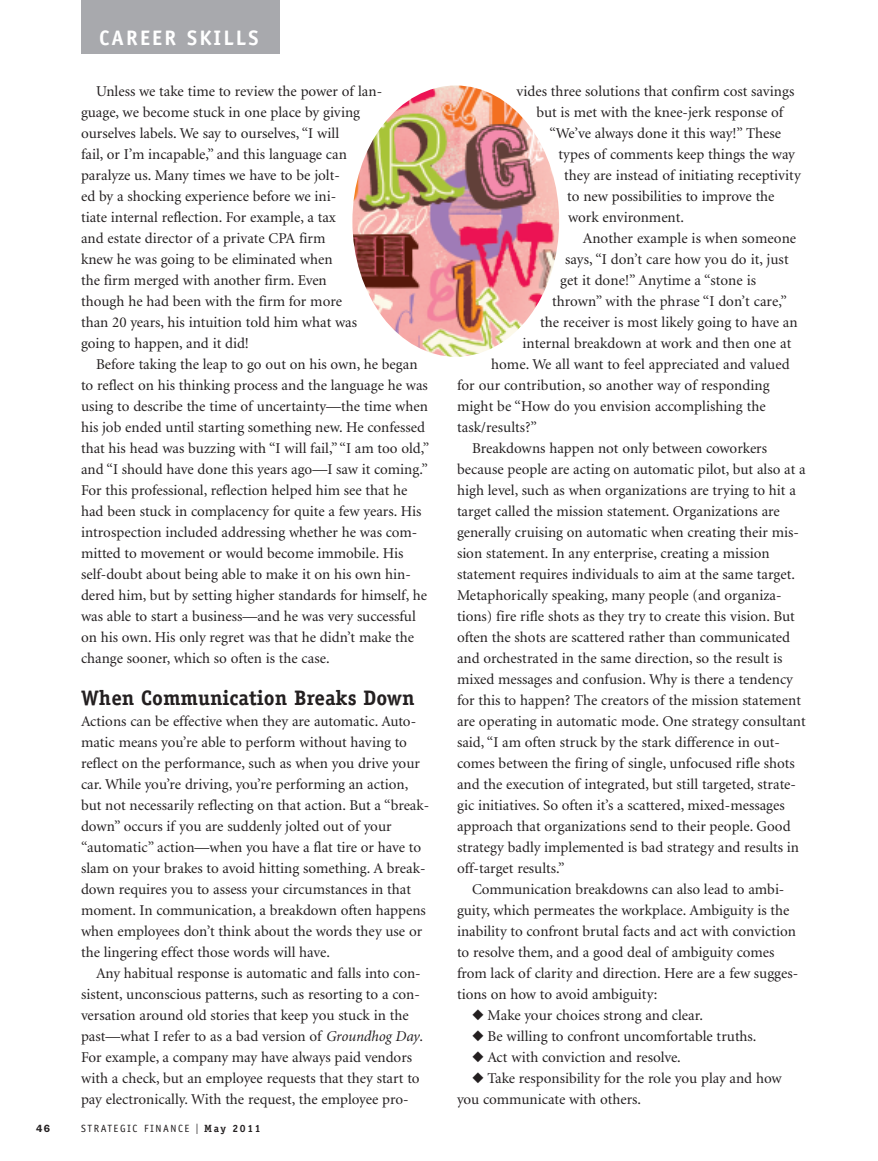
<style>
.page{position:relative;width:878px;height:1161px;background:#fff}
.page>*{position:absolute;margin:0;border:0;box-sizing:border-box;transform-origin:0 0}
.t1{font:700 21px "Officina Serif";color:#231f20}
.t2{font:700 21px "Officina Sans";letter-spacing:.1em;color:#fff}
.t3{font:15px/21px "Minion";color:#231f20}
.t4{font:10.5px "Officina Sans";letter-spacing:.15em;color:#231f20}
.t5{font:600 10.5px "Franklin Gothic";color:#231f20}
.s1{font-style:italic}
.s2{font-family:"Franklin Gothic";font-size:15px}
.s3{font-family:"Officina Serif";font-weight:700}
</style>
<div class="page">
<div style="left:81px;top:0;width:198px;height:54px;background:#a8a9ad"></div>
<img style="left:352px;top:86px;width:207px;height:271px">
<h1 class="t2" style="left:99px;top:30px;width:161px">CAREER SKILLS</h1>
<p class="t3" style="left:81px;top:82px;width:302px;text-indent:15px">Unless we take time to review the power of lan&shy;guage, we become stuck in one place by giving ourselves labels. We say to ourselves, “I will<br>fail, or I’m incapable,” and this language can paralyze us. Many times we have to be jolt-<br>ed by a shocking experience before we ini-<br>tiate internal reflection. For example, a tax<br>and estate director of a private CPA firm<br>knew he was going to be eliminated when<br>the firm merged with another firm. Even<br>though he had been with the firm for more<br>than 20 years, his intuition told him what was going to happen, and it did!</p>
<p class="t3" style="left:81px;top:355px;width:350px;text-indent:15px">Before taking the leap to go out on his own, he began to reflect on his thinking process and the language he was using to describe the time of uncertainty—the time when his job ended until starting something new. He confessed that his head was buzzing with “I will fail,” “I am too old,” and “I should have done this years ago—I saw it coming.” For this professional, reflection helped him see that he had been stuck in complacency for quite a few years. His introspection included addressing whether he was com&shy;mitted to movement or would become immobile. His self-doubt about being able to make it on his own hin&shy;dered him, but by setting higher standards for himself, he was able to start a business—and he was very successful on his own. His only regret was that he didn’t make the change sooner, which so often is the case.</p>
<h1 class="t1" style="left:81px;top:690px;width:335px">When Communication Breaks Down</h1>
<p class="t3" style="left:81px;top:712px;width:350px">Actions can be effective when they are automatic. Auto&shy;matic means you’re able to perform without having to reflect on the performance, such as when you drive your car. While you’re driving, you’re performing an action, but not necessarily reflecting on that action. But a “break&shy;down” occurs if you are suddenly jolted out of your “automatic” action—when you have a flat tire or have to slam on your brakes to avoid hitting something. A break&shy;down requires you to assess your circumstances in that moment. In communication, a breakdown often happens when employees don’t think about the words they use or the lingering effect those words will have.</p>
<p class="t3" style="left:81px;top:964px;width:343px;text-indent:15px">Any habitual response is automatic and falls into con&shy;sistent, unconscious patterns, such as resorting to a con&shy;versation around old stories that keep you stuck in the past—what I refer to as a bad version of <span class="s1">Groundhog Day</span>.<br>For example, a company may have always paid vendors with a check, but an employee requests that they start to pay electronically. With the request, the employee pro-</p>
<p class="t5" style="left:36px;top:1125px;width:16px">46</p>
<p class="t4" style="left:81px;top:1125px;width:181px">STRATEGIC FINANCE <span class="s2">I</span> <span class="s3">May 2011</span></p>
<p class="t3" style="left:516px;top:82px;width:279px">vides three solutions that confirm cost savings</p>
<p class="t3" style="left:536px;top:103px;width:248px">but is met with the knee-jerk response of</p>
<p class="t3" style="left:549px;top:124px;width:233px">“We’ve always done it this way!” These</p>
<p class="t3" style="left:558px;top:145px;width:238px">types of comments keep things the way</p>
<p class="t3" style="left:564px;top:166px;width:238px">they are instead of initiating receptivity</p>
<p class="t3" style="left:567px;top:187px;width:209px">to new possibilities to improve the</p>
<p class="t3" style="left:568px;top:208px;width:117px">work environment.</p>
<p class="t3" style="left:582px;top:229px;width:215px">Another example is when someone</p>
<p class="t3" style="left:565px;top:250px;width:225px">says, “I don’t care how you do it, just</p>
<p class="t3" style="left:560px;top:271px;width:197px">get it done!” Anytime a “stone is</p>
<p class="t3" style="left:552px;top:292px;width:236px">thrown” with the phrase “I don’t care,”</p>
<p class="t3" style="left:540px;top:313px;width:259px">the receiver is most likely going to have an</p>
<p class="t3" style="left:522px;top:334px;width:270px">internal breakdown at work and then one at</p>
<p class="t3" style="left:491px;top:355px;width:300px">home. We all want to feel appreciated and valued</p>
<p class="t3" style="left:457px;top:376px;width:314px">for our contribution, so another way of responding</p>
<p class="t3" style="left:457px;top:397px;width:310px">might be “How do you envision accomplishing the</p>
<p class="t3" style="left:457px;top:418px;width:81px">task/results?”</p>
<p class="t3" style="left:472px;top:439px;width:296px">Breakdowns happen not only between coworkers</p>
<p class="t3" style="left:457px;top:460px;width:350px">because people are acting on automatic pilot, but also at a</p>
<p class="t3" style="left:457px;top:481px;width:340px">high level, such as when organizations are trying to hit a</p>
<p class="t3" style="left:457px;top:502px;width:324px">target called the mission statement. Organizations are</p>
<p class="t3" style="left:457px;top:523px;width:343px">generally cruising on automatic when creating their mis-</p>
<p class="t3" style="left:457px;top:544px;width:314px">sion statement. In any enterprise, creating a mission</p>
<p class="t3" style="left:457px;top:565px;width:339px">statement requires individuals to aim at the same target.</p>
<p class="t3" style="left:457px;top:586px;width:326px">Metaphorically speaking, many people (and organiza-</p>
<p class="t3" style="left:457px;top:607px;width:339px">tions) fire rifle shots as they try to create this vision. But</p>
<p class="t3" style="left:457px;top:628px;width:335px">often the shots are scattered rather than communicated</p>
<p class="t3" style="left:457px;top:649px;width:327px">and orchestrated in the same direction, so the result is</p>
<p class="t3" style="left:457px;top:670px;width:337px">mixed messages and confusion. Why is there a tendency</p>
<p class="t3" style="left:457px;top:691px;width:345px">for this to happen? The creators of the mission statement</p>
<p class="t3" style="left:457px;top:712px;width:350px">are operating in automatic mode. One strategy consultant</p>
<p class="t3" style="left:457px;top:733px;width:324px">said, “I am often struck by the stark difference in out-</p>
<p class="t3" style="left:457px;top:754px;width:339px">comes between the firing of single, unfocused rifle shots</p>
<p class="t3" style="left:457px;top:775px;width:340px">and the execution of integrated, but still targeted, strate-</p>
<p class="t3" style="left:457px;top:796px;width:329px">gic initiatives. So often it’s a scattered, mixed-messages</p>
<p class="t3" style="left:457px;top:817px;width:335px">approach that organizations send to their people. Good</p>
<p class="t3" style="left:457px;top:838px;width:343px">strategy badly implemented is bad strategy and results in</p>
<p class="t3" style="left:457px;top:859px;width:109px">off-target results.”</p>
<p class="t3" style="left:472px;top:880px;width:314px">Communication breakdowns can also lead to ambi-</p>
<p class="t3" style="left:457px;top:901px;width:334px">guity, which permeates the workplace. Ambiguity is the</p>
<p class="t3" style="left:457px;top:922px;width:340px">inability to confront brutal facts and act with conviction</p>
<p class="t3" style="left:457px;top:943px;width:319px">to resolve them, and a good deal of ambiguity comes</p>
<p class="t3" style="left:457px;top:964px;width:342px">from lack of clarity and direction. Here are a few sugges-</p>
<p class="t3" style="left:457px;top:985px;width:202px">tions on how to avoid ambiguity:</p>
<p class="t3" style="left:472px;top:1006px;width:232px">◆ Make your choices strong and clear.</p>
<p class="t3" style="left:472px;top:1027px;width:286px">◆ Be willing to confront uncomfortable truths.</p>
<p class="t3" style="left:472px;top:1048px;width:210px">◆ Act with conviction and resolve.</p>
<p class="t3" style="left:457px;top:1069px;width:326px;text-indent:15px">◆ Take responsibility for the role you play and how you communicate with others.</p>
</div>
